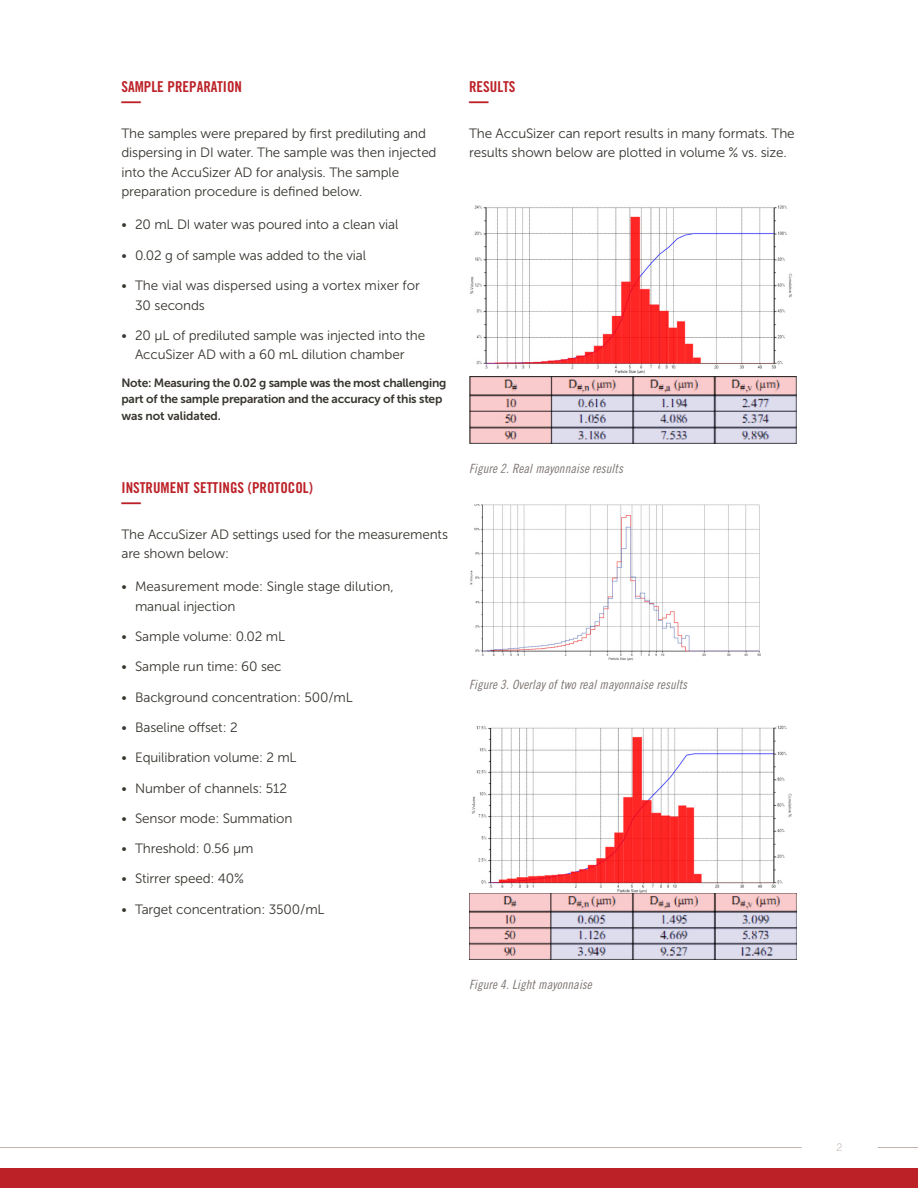
<style>
.page{position:relative;width:918px;height:1188px;background:#fff}
.page>*{position:absolute;margin:0;border:0;box-sizing:border-box;transform-origin:0 0}
.t1{font:700 expanded 20.25px "Trade Gothic LT Std";color:#bb2127;scale:.96 1}
.t2{font:15px "Trade Gothic LT Std Bd Cn 20";color:#bb2127}
.t3{font:13.5px/19.5px "Museo Sans 300";letter-spacing:-.01em;color:#38352f}
.t4{font:12.75px "Trade Gothic LT Std Cn 18 Obl";letter-spacing:.005em;color:#7e7672}
.t5{font:12px/16.5px "Museo Sans 700";letter-spacing:-.02em;color:#38352f}
.t6{font:300 10.5px "Trade Gothic LT Std";color:#c0b5ae}
</style>
<div class="page">
<div style="left:0;top:1168px;width:918px;height:20px;background:#bb2127"></div>
<hr style="left:878px;top:1147px;width:40px;height:1px;background:#c0b5ae">
<hr style="left:0;top:1147px;width:802px;height:1px;background:#c0b5ae">
<img style="left:470px;top:206px;width:323px;height:167px">
<img style="left:469px;top:376px;width:327px;height:68px">
<img style="left:470px;top:504px;width:290px;height:156px">
<img style="left:469px;top:725px;width:327px;height:235px">
<p class="t2" style="left:122px;top:77px;width:122px">SAMPLE PREPARATION</p>
<h1 class="t1" style="left:122px;top:88px;width:22px">—</h1>
<p class="t3" style="left:122px;top:124px;width:317px">The samples were prepared by first prediluting and dispersing in DI water. The sample was then injected into the AccuSizer AD for analysis. The sample preparation procedure is defined below.</p>
<p class="t3" style="left:122px;top:215px;width:278px">• 20 mL DI water was poured into a clean vial</p>
<p class="t3" style="left:122px;top:245px;width:246px">• 0.02 g of sample was added to the vial</p>
<p class="t3" style="left:135px;top:276px;width:287px;text-indent:-14px">• The vial was dispersed using a vortex mixer for<br>30 seconds</p>
<p class="t3" style="left:122px;top:326px;width:305px;text-align:center">• 20 μL of prediluted sample was injected into the<br>AccuSizer AD with a 60 mL dilution chamber</p>
<p class="t5" style="left:122px;top:374px;width:326px">Note: Measuring the 0.02 g sample was the most challenging part of the sample preparation and the accuracy of this step was not validated.</p>
<p class="t2" style="left:122px;top:478px;width:193px">INSTRUMENT SETTINGS (PROTOCOL)</p>
<h1 class="t1" style="left:122px;top:489px;width:22px">—</h1>
<p class="t3" style="left:122px;top:525px;width:328px">The AccuSizer AD settings used for the measurements are shown below:</p>
<p class="t3" style="left:135px;top:577px;width:260px;text-indent:-14px">• Measurement mode: Single stage dilution, manual injection</p>
<p class="t3" style="left:122px;top:627px;width:165px">• Sample volume: 0.02 mL</p>
<p class="t3" style="left:122px;top:657px;width:162px">• Sample run time: 60 sec</p>
<p class="t3" style="left:122px;top:687px;width:233px">• Background concentration: 500/mL</p>
<p class="t3" style="left:122px;top:718px;width:118px">• Baseline offset: 2</p>
<p class="t3" style="left:122px;top:748px;width:177px">• Equilibration volume: 2 mL</p>
<p class="t3" style="left:122px;top:778px;width:167px">• Number of channels: 512</p>
<p class="t3" style="left:122px;top:809px;width:173px">• Sensor mode: Summation</p>
<p class="t3" style="left:122px;top:839px;width:133px">• Threshold: 0.56 μm</p>
<p class="t3" style="left:122px;top:869px;width:124px">• Stirrer speed: 40%</p>
<p class="t3" style="left:122px;top:900px;width:205px">• Target concentration: 3500/mL</p>
<p class="t2" style="left:469px;top:77px;width:48px">RESULTS</p>
<h1 class="t1" style="left:469px;top:88px;width:22px">—</h1>
<p class="t3" style="left:469px;top:124px;width:327px">The AccuSizer can report results in many formats. The results shown below are plotted in volume % vs. size.</p>
<p class="t4" style="left:469px;top:461px;width:155px">Figure 2. Real mayonnaise results</p>
<p class="t4" style="left:469px;top:677px;width:220px">Figure 3. Overlay of two real mayonnaise results</p>
<p class="t4" style="left:469px;top:977px;width:124px">Figure 4. Light mayonnaise</p>
<p class="t6" style="left:837px;top:1141px;width:7px">2</p>
</div>
